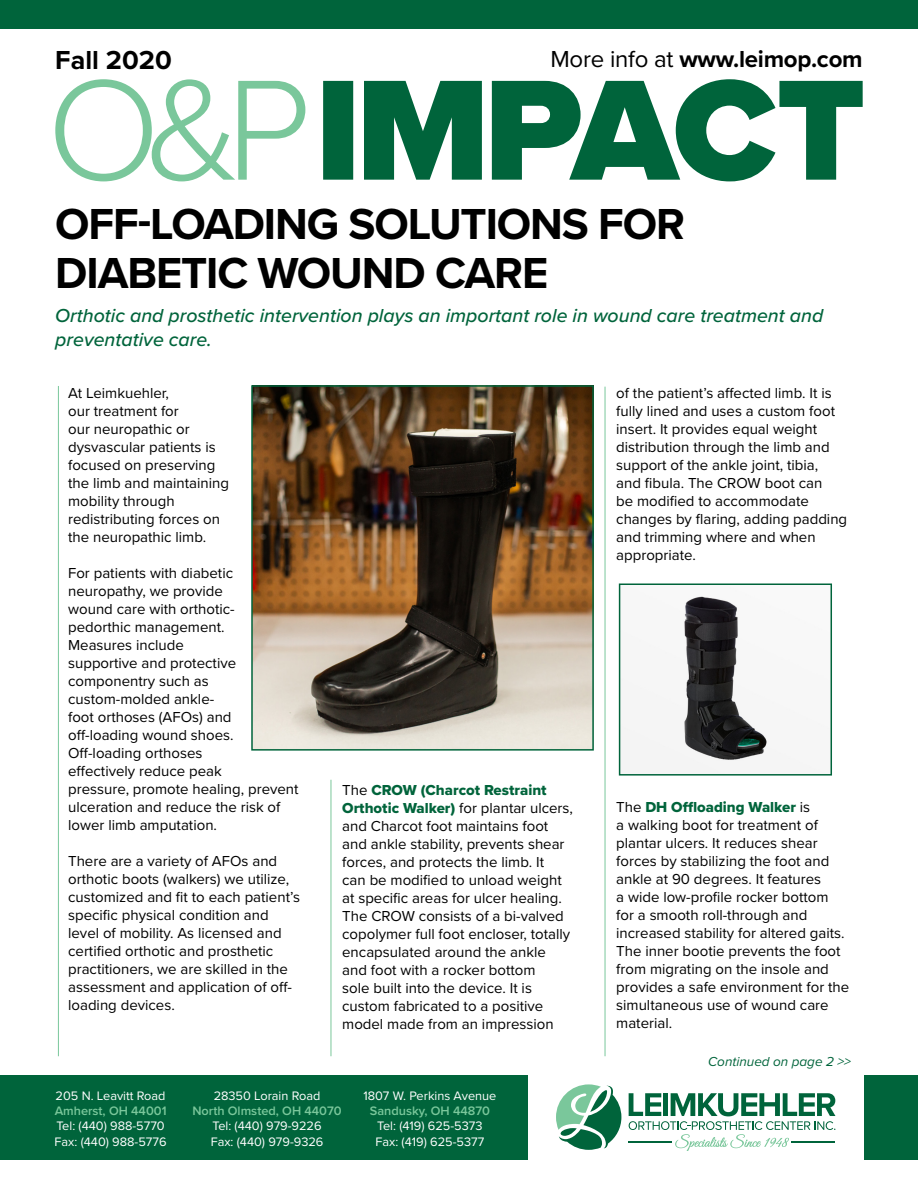
<style>
.page{position:relative;width:918px;height:1188px;background:#fff}
.page>*{position:absolute;margin:0;border:0;box-sizing:border-box;transform-origin:0 0}
.t1{font:700 45px/49.5px "Proxima Nova";letter-spacing:-.025em;color:#000}
.t2{font:700 27px "Proxima Nova";color:#000}
.t3{font:700 24px "Proxima Nova";letter-spacing:-.01em;color:#000}
.t4{font:italic 500 19.5px/23.4px "Proxima Nova";color:#00643b}
.t5{font:15px/18px "Proxima Nova";color:#000}
.t6{font:15px "Proxima Nova Extrabld";color:#00643b}
.t7{font:italic 13.5px "Proxima Nova";color:#00643b}
.t8{font:12.75px/15.3px "Proxima Nova";color:#fff}
.t9{font:600 12.75px "Proxima Nova";color:#7ac79b}
.s1{font-weight:400}
.s2{font-family:"Proxima Nova";color:#000}
.s3{font-family:"Proxima Nova Extrabld";color:#00643b}
</style>
<div class="page">
<div style="left:0;top:1076px;width:527px;height:84px;background:#00643b"></div>
<svg style="left:556px;top:1084px;width:65px;height:66px"></svg>
<svg style="left:629px;top:1093px;width:206px;height:58px"></svg>
<div style="left:864px;top:1076px;width:54px;height:84px;background:#00643b"></div>
<div style="left:0;top:0;width:918px;height:28px;background:#00643b"></div>
<hr style="left:58px;top:386px;width:1px;height:670px;background:#7ac79b">
<hr style="left:331px;top:780px;width:1px;height:276px;background:#7ac79b">
<hr style="left:605px;top:387px;width:1px;height:669px;background:#7ac79b">
<img style="left:254px;top:388px;width:337px;height:360px">
<div style="left:251px;top:385px;width:343px;height:366px;border:2px solid #00643b"></div>
<svg style="left:323px;top:79px;width:540px;height:102px;fill:#00643b"></svg>
<svg style="left:55px;top:79px;width:250px;height:102px"></svg>
<img style="left:622px;top:596px;width:193px;height:177px">
<div style="left:619px;top:584px;width:213px;height:192px;border:2px solid #00643b"></div>
<h2 class="t2" style="left:55px;top:40px;width:118px">Fall 2020</h2>
<h3 class="t3" style="left:550px;top:41px;width:314px"><span class="s1">More info at</span> www.leimop.com</h3>
<h1 class="t1" style="left:55px;top:198px;width:631px">OFF-LOADING SOLUTIONS FOR<br>DIABETIC WOUND CARE</h1>
<h3 class="t4" style="left:55px;top:303px;width:770px">Orthotic and prosthetic intervention plays an important role in wound care treatment and preventative care.</h3>
<p class="t5" style="left:68px;top:383px;width:162px">At Leimkuehler,<br>our treatment for<br>our neuropathic or dysvascular patients is focused on preserving the limb and maintaining mobility through redistributing forces on the neuropathic limb.</p>
<p class="t5" style="left:68px;top:563px;width:232px">For patients with diabetic neuropathy, we provide<br>wound care with orthotic&shy;pedorthic management.<br>Measures include<br>supportive and protective componentry such as custom-molded ankle-<br>foot orthoses (AFOs) and off-loading wound shoes.<br>Off-loading orthoses<br>effectively reduce peak<br>pressure, promote healing, prevent ulceration and reduce the risk of lower limb amputation.</p>
<p class="t5" style="left:68px;top:851px;width:233px">There are a variety of AFOs and orthotic boots (walkers) we utilize, customized and fit to each patient’s specific physical condition and level of mobility. As licensed and certified orthotic and prosthetic practitioners, we are skilled in the assessment and application of off&shy;loading devices.</p>
<p class="t6" style="left:342px;top:779px;width:206px"><span class="s2">The</span> CROW (Charcot Restraint</p>
<p class="t5" style="left:342px;top:799px;width:232px"><span class="s3">Orthotic Walker)</span> for plantar ulcers, and Charcot foot maintains foot and ankle stability, prevents shear forces, and protects the limb. It<br>can be modified to unload weight at specific areas for ulcer healing.<br>The CROW consists of a bi-valved copolymer full foot encloser, totally encapsulated around the ankle and foot with a rocker bottom<br>sole built into the device. It is custom fabricated to a positive model made from an impression</p>
<p class="t8" style="left:56px;top:1087px;width:111px">205 N. Leavitt Road</p>
<p class="t9" style="left:55px;top:1101px;width:113px">Amherst, OH 44001</p>
<p class="t8" style="left:55px;top:1118px;width:114px">Tel: (440) 988-5770<br>Fax: (440) 988-5776</p>
<p class="t8" style="left:214px;top:1087px;width:108px">28350 Lorain Road</p>
<p class="t9" style="left:192px;top:1101px;width:151px">North Olmsted, OH 44070</p>
<p class="t8" style="left:211px;top:1118px;width:114px">Tel: (440) 979-9226<br>Fax: (440) 979-9326</p>
<p class="t8" style="left:363px;top:1087px;width:134px">1807 W. Perkins Avenue</p>
<p class="t9" style="left:370px;top:1101px;width:122px">Sandusky, OH 44870</p>
<p class="t8" style="left:376px;top:1118px;width:110px">Tel: (419) 625-5373<br>Fax: (419) 625-5377</p>
<p class="t5" style="left:616px;top:383px;width:232px">of the patient’s affected limb. It is fully lined and uses a custom foot insert. It provides equal weight distribution through the limb and support of the ankle joint, tibia,<br>and fibula. The CROW boot can<br>be modified to accommodate changes by flaring, adding padding and trimming where and when appropriate.</p>
<p class="t6" style="left:616px;top:796px;width:196px"><span class="s2">The</span> DH Offloading Walker <span class="s2">is</span></p>
<p class="t5" style="left:616px;top:815px;width:235px">a walking boot for treatment of plantar ulcers. It reduces shear forces by stabilizing the foot and ankle at 90 degrees. It features<br>a wide low-profile rocker bottom for a smooth roll-through and increased stability for altered gaits.<br>The inner bootie prevents the foot from migrating on the insole and provides a safe environment for the simultaneous use of wound care material.</p>
<p class="t7" style="left:708px;top:1052px;width:144px">Continued on page 2 &gt;&gt;</p>
</div>
